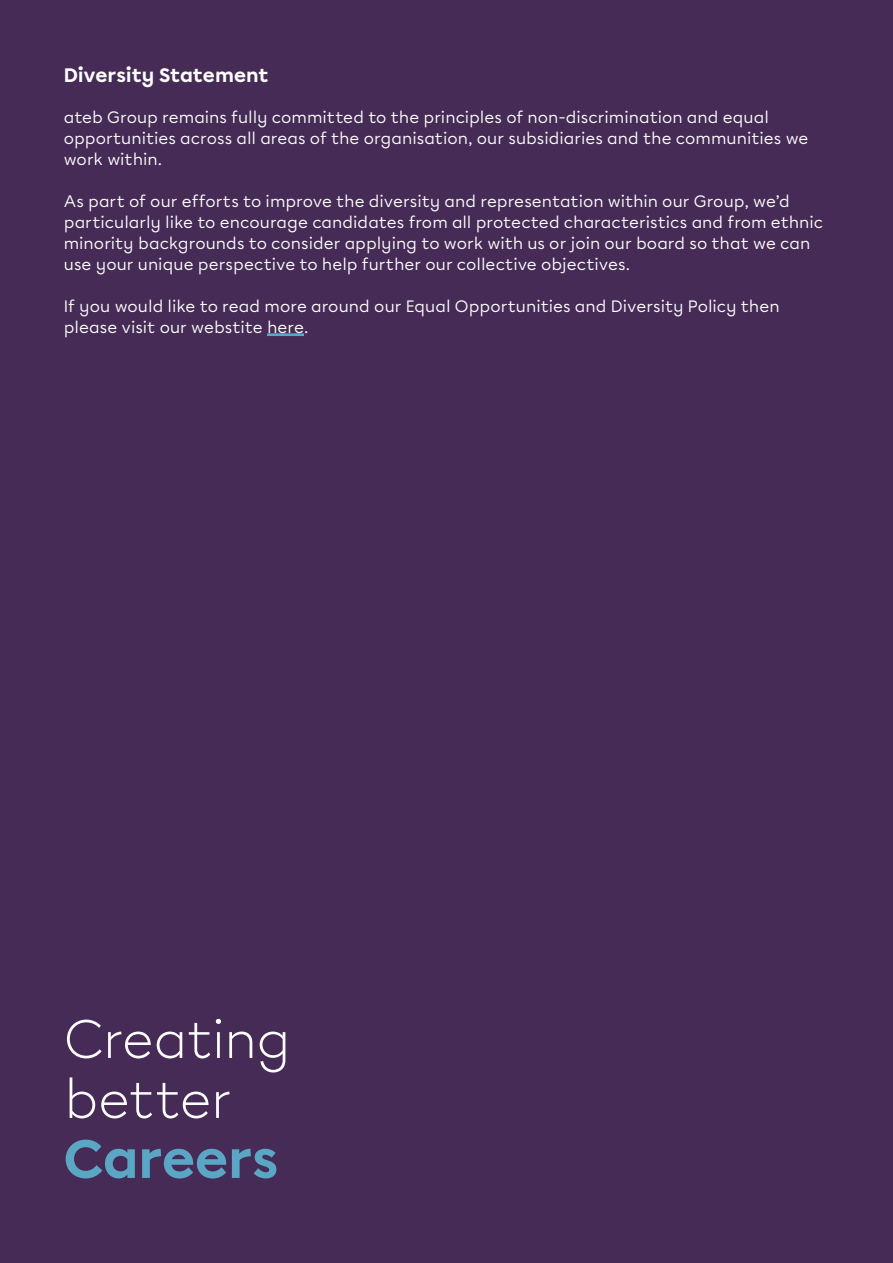
<style>
.page{position:relative;width:893px;height:1263px;background:#462b56}
.page>*{position:absolute;margin:0;border:0;box-sizing:border-box;transform-origin:0 0}
.t1{font:300 54px/60px "Chromatica";letter-spacing:-.02em;color:#fff}
.t2{font:700 54px "Chromatica";letter-spacing:-.01em;color:#5ba6c5}
.t3{font:700 19.5px "Chromatica";letter-spacing:-.005em;color:#fff}
.t4{font:16.5px/21px "Chromatica";color:#fff}
</style>
<div class="page">
<hr style="left:267px;top:333px;width:37px;height:3px;background:#5ba6c5">
<p class="t3" style="left:64px;top:62px;width:206px">Diversity Statement</p>
<p class="t4" style="left:64px;top:107px;width:746px">ateb Group remains fully committed to the principles of non-discrimination and equal opportunities across all areas of the organisation, our subsidiaries and the communities we work within.</p>
<p class="t4" style="left:64px;top:191px;width:761px">As part of our efforts to improve the diversity and representation within our Group, we’d particularly like to encourage candidates from all protected characteristics and from ethnic minority backgrounds to consider applying to work with us or join our board so that we can use your unique perspective to help further our collective objectives.</p>
<p class="t4" style="left:64px;top:296px;width:717px">If you would like to read more around our Equal Opportunities and Diversity Policy then please visit our webstite here.</p>
<h1 class="t1" style="left:64px;top:1009px;width:229px">Creating better</h1>
<h1 class="t2" style="left:64px;top:1122px;width:216px">Careers</h1>
</div>
